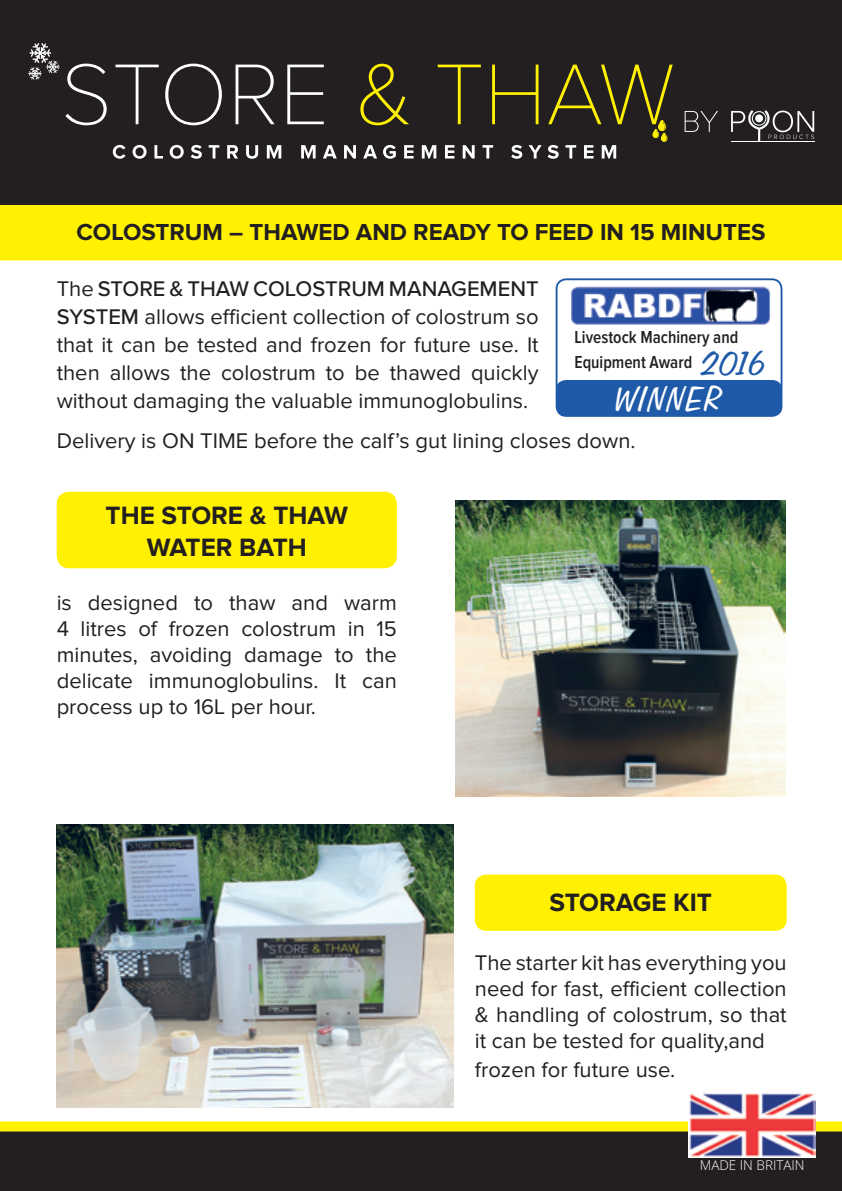
<style>
.page{position:relative;width:842px;height:1191px;background:#fff}
.page>*{position:absolute;margin:0;border:0;box-sizing:border-box;transform-origin:0 0}
.t1{font:40px "Freehand 575 BT Regular B";color:#fff}
.t2{font:700 26px/31.2px "Proxima Nova";color:#231f20;text-align:center}
.t3{font:700 24px "Proxima Nova";color:#231f20}
.t4{font:22px/26px "Proxima Nova";color:#231f20;text-align:justify}
.t5{font:600 18px/24px "Proxima Nova Cond";color:#231f20;scale:.96 1}
.t6{font:300 13.4px "Open Sans";color:#fff}
.s1{font-weight:500}
.s2{font-family:"Freehand 575 BT Regular B";font-weight:400;font-size:37.8px;color:#1f5aa9}
</style>
<div class="page">
<div style="left:475px;top:874px;width:312px;height:56px;background:#fff101;border-radius:11px"></div>
<div style="left:0;top:204px;width:842px;height:56px;background:#fff101"></div>
<div style="left:58px;top:493px;width:338px;height:74px;background:#fff101;border-radius:11px"></div>
<div style="left:57px;top:492px;width:340px;height:76px;border:2px solid #fff101;border-radius:11px"></div>
<img style="left:57px;top:824px;width:397px;height:283px">
<img style="left:455px;top:501px;width:330px;height:295px">
<svg style="left:0;top:1121px;width:842px;height:70px;background:#423c1e"></svg>
<img style="left:689px;top:1093px;width:126px;height:64px">
<div style="left:0;top:0;width:842px;height:204px;background:#231f20"></div>
<svg style="left:731px;top:110px;width:83px;height:32px"></svg>
<svg style="left:685px;top:111px;width:33px;height:21px"></svg>
<svg style="left:28px;top:43px;width:79px;height:82px"></svg>
<svg style="left:116px;top:65px;width:43px;height:59px"></svg>
<svg style="left:165px;top:64px;width:57px;height:61px"></svg>
<svg style="left:236px;top:65px;width:39px;height:59px"></svg>
<svg style="left:287px;top:65px;width:37px;height:59px"></svg>
<svg style="left:438px;top:65px;width:43px;height:59px"></svg>
<svg style="left:492px;top:65px;width:46px;height:59px"></svg>
<svg style="left:360px;top:64px;width:49px;height:61px"></svg>
<svg style="left:113px;top:145px;width:12px;height:14px"></svg>
<svg style="left:133px;top:145px;width:14px;height:14px"></svg>
<svg style="left:154px;top:145px;width:9px;height:13px"></svg>
<svg style="left:170px;top:145px;width:14px;height:14px"></svg>
<svg style="left:191px;top:145px;width:11px;height:14px"></svg>
<svg style="left:209px;top:145px;width:10px;height:13px"></svg>
<svg style="left:227px;top:145px;width:11px;height:13px"></svg>
<svg style="left:246px;top:145px;width:12px;height:14px"></svg>
<svg style="left:267px;top:145px;width:14px;height:13px"></svg>
<svg style="left:301px;top:145px;width:15px;height:13px"></svg>
<svg style="left:323px;top:145px;width:14px;height:13px"></svg>
<svg style="left:344px;top:145px;width:12px;height:13px"></svg>
<svg style="left:363px;top:145px;width:14px;height:13px"></svg>
<svg style="left:383px;top:145px;width:13px;height:14px"></svg>
<svg style="left:404px;top:145px;width:10px;height:13px"></svg>
<svg style="left:422px;top:145px;width:14px;height:13px"></svg>
<svg style="left:445px;top:145px;width:9px;height:13px"></svg>
<svg style="left:463px;top:145px;width:12px;height:13px"></svg>
<svg style="left:482px;top:145px;width:11px;height:13px"></svg>
<svg style="left:511px;top:145px;width:11px;height:14px"></svg>
<svg style="left:529px;top:145px;width:13px;height:13px"></svg>
<svg style="left:548px;top:65px;width:125px;height:94px"></svg>
<div style="left:556px;top:278px;width:226px;height:119px;border:2px solid #1f5aa9;border-radius:10px"></div>
<img style="left:571px;top:286px;width:199px;height:39px">
<div style="left:556px;top:380px;width:226px;height:37px;background:#1f5aa9;border-radius:11px"></div>
<p class="t3" style="left:76px;top:221px;width:690px">COLOSTRUM – THAWED AND READY TO FEED IN 15 MINUTES</p>
<p class="t4" style="left:57px;top:275px;width:483px;line-height:28px">The <span class="s1">STORE &amp; THAW COLOSTRUM MANAGEMENT SYSTEM</span> allows efficient collection of colostrum so that it can be tested and frozen for future use. It then allows the colostrum to be thawed quickly without damaging the valuable immunoglobulins.</p>
<p class="t4" style="left:57px;top:429px;width:580px">Delivery is ON TIME before the calf’s gut lining closes down.</p>
<p class="t5" style="left:574px;top:326px;width:201px">Livestock Machinery and<br>Equipment Award <span class="s2">2016</span></p>
<h1 class="t1" style="left:614px;top:379px;width:109px">WINNER</h1>
<p class="t2" style="left:106px;top:501px;width:244px">THE STORE &amp; THAW<br>WATER BATH</p>
<p class="t4" style="left:57px;top:591px;width:342px">is designed to thaw and warm 4 litres of frozen colostrum in 15 minutes, avoiding damage to the delicate immunoglobulins. It can process up to 16L per hour.</p>
<p class="t2" style="left:549px;top:887px;width:164px">STORAGE KIT</p>
<p class="t4" style="left:475px;top:950px;width:313px">The starter kit has everything you need for fast, efficient collection &amp; handling of colostrum, so that it can be tested for quality,and</p>
<p class="t4" style="left:475px;top:1057px;width:202px">frozen for future use.</p>
<p class="t6" style="left:700px;top:1155px;width:106px">MADE IN BRITAIN</p>
</div>
